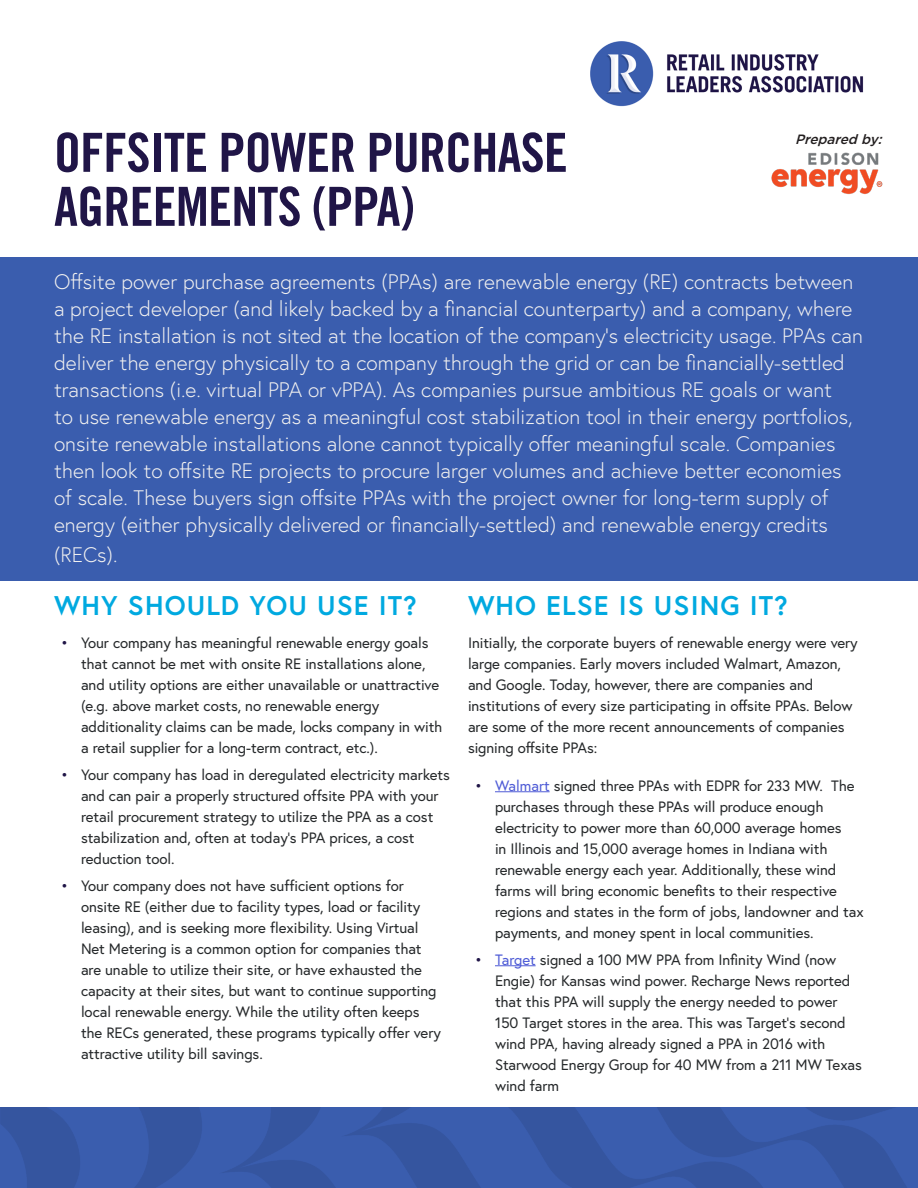
<style>
.page{position:relative;width:918px;height:1188px;background:#fff}
.page>*{position:absolute;margin:0;border:0;box-sizing:border-box;transform-origin:0 0}
.t1{font:54px "Trade Gothic LT Pro Bd Cn 20";letter-spacing:-.015em;color:#201547}
.t2{font:700 27px "Europa";letter-spacing:.04em;color:#00a9e0}
.t3{font:300 21px/27px "Europa";color:#f2f1f0}
.t4{font:15px/21px "Europa";letter-spacing:-.005em;color:#25282a}
.t5{font:italic 500 13.5px "Gotham";color:#231f20}
.s1{color:#201547}
.s2{color:#4f5cd6}
</style>
<div class="page">
<img style="left:0;top:1107px;width:918px;height:81px">
<img style="left:590px;top:41px;width:274px;height:66px">
<div style="left:0;top:257px;width:918px;height:323px;background:#3a5dae"></div>
<hr style="left:495px;top:791px;width:55px;height:1px;background:#4f5cd6">
<hr style="left:495px;top:965px;width:41px;height:1px;background:#4f5cd6">
<img style="left:771px;top:152px;width:112px;height:42px">
<p class="t1" style="left:54px;top:120px;width:515px">OFFSITE POWER PURCHASE</p>
<p class="t1" style="left:54px;top:174px;width:362px">AGREEMENTS (PPA)</p>
<p class="t5" style="left:795px;top:130px;width:93px">Prepared by:</p>
<p class="t3" style="left:54px;top:268px;width:811px">Offsite power purchase agreements (PPAs) are renewable energy (RE) contracts between a project developer (and likely backed by a financial counterparty) and a company, where the RE installation is not sited at the location of the company’s electricity usage. PPAs can deliver the energy physically to a company through the grid or can be financially-settled transactions (i.e. virtual PPA or vPPA). As companies pursue ambitious RE goals or want<br>to use renewable energy as a meaningful cost stabilization tool in their energy portfolios, onsite renewable installations alone cannot typically offer meaningful scale. Companies then look to offsite RE projects to procure larger volumes and achieve better economies of scale. These buyers sign offsite PPAs with the project owner for long-term supply of energy (either physically delivered or financially-settled) and renewable energy credits</p>
<p class="t3" style="left:54px;top:541px;width:65px">(RECs).</p>
<p class="t2" style="left:54px;top:587px;width:364px">WHY SHOULD YOU USE IT?</p>
<p class="t4" style="left:81px;top:632px;width:363px;text-indent:-20px"><span class="s1">•</span> Your company has meaningful renewable energy goals that cannot be met with onsite RE installations alone, and utility options are either unavailable or unattractive (e.g. above market costs, no renewable energy additionality claims can be made, locks company in with a retail supplier for a long-term contract, etc.).</p>
<p class="t4" style="left:81px;top:764px;width:371px;text-indent:-20px"><span class="s1">•</span> Your company has load in deregulated electricity markets and can pair a properly structured offsite PPA with your retail procurement strategy to utilize the PPA as a cost stabilization and, often at today’s PPA prices, a cost reduction tool.</p>
<p class="t4" style="left:81px;top:875px;width:361px;text-indent:-20px"><span class="s1">•</span> Your company does not have sufficient options for onsite RE (either due to facility types, load or facility leasing), and is seeking more flexibility. Using Virtual Net Metering is a common option for companies that are unable to utilize their site, or have exhausted the capacity at their sites, but want to continue supporting local renewable energy. While the utility often keeps the RECs generated, these programs typically offer very attractive utility bill savings.</p>
<p class="t2" style="left:468px;top:587px;width:321px">WHO ELSE IS USING IT?</p>
<p class="t4" style="left:468px;top:632px;width:391px">Initially, the corporate buyers of renewable energy were very large companies. Early movers included Walmart, Amazon, and Google. Today, however, there are companies and institutions of every size participating in offsite PPAs. Below are some of the more recent announcements of companies signing offsite PPAs:</p>
<p class="t4" style="left:495px;top:775px;width:370px;text-indent:-20px"><span class="s1">•</span> <span class="s2">Walmart</span> signed three PPAs with EDPR for 233 MW. The purchases through these PPAs will produce enough electricity to power more than 60,000 average homes<br>in Illinois and 15,000 average homes in Indiana with renewable energy each year. Additionally, these wind farms will bring economic benefits to their respective regions and states in the form of jobs, landowner and tax payments, and money spent in local communities.</p>
<p class="t4" style="left:495px;top:949px;width:369px;text-indent:-20px"><span class="s1">•</span> <span class="s2">Target</span> signed a 100 MW PPA from Infinity Wind (now Engie) for Kansas wind power. Recharge News reported that this PPA will supply the energy needed to power 150 Target stores in the area. This was Target’s second wind PPA, having already signed a PPA in 2016 with Starwood Energy Group for 40 MW from a 211 MW Texas wind farm</p>
</div>
